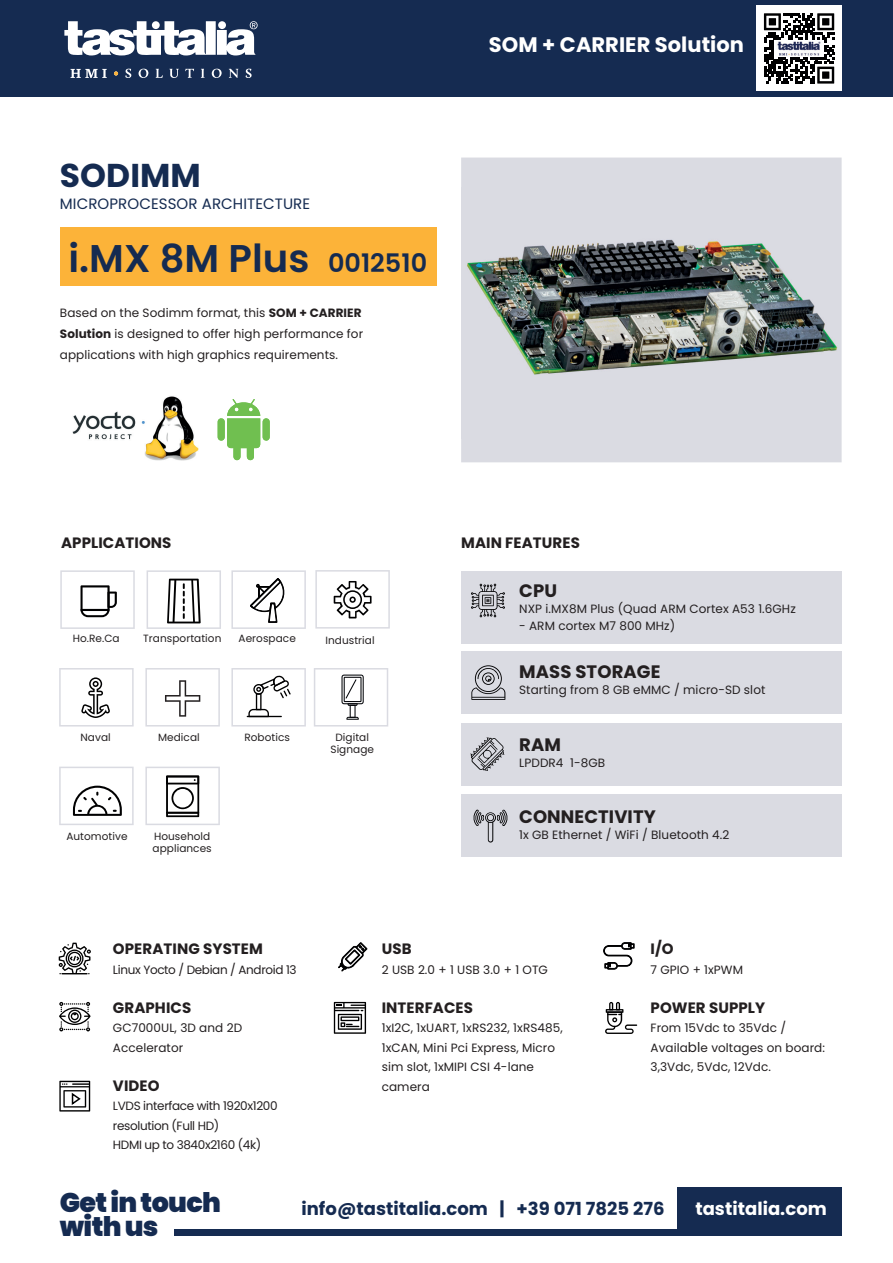
<style>
.page{position:relative;width:893px;height:1263px;background:#fff}
.page>*{position:absolute;margin:0;border:0;box-sizing:border-box;transform-origin:0 0}
.t1{font:600 38.55px "Poppins";color:#152b51}
.t2{font:700 33px "Poppins";color:#152b51}
.t3{font:900 27px/24px "Poppins";letter-spacing:-.025em;color:#152b51}
.t4{font:700 21px "Poppins";color:#fff}
.t5{font:700 18px "Poppins";color:#152b51}
.t6{font:700 18px "Poppins";letter-spacing:.005em;color:#231f20}
.t7{font:700 18px "Poppins";color:#fff}
.t8{font:700 15px "Poppins";letter-spacing:.005em;color:#231f20}
.t9{font:15px "Poppins";letter-spacing:.005em;color:#152b51}
.t10{font:12px/19.5px "Poppins";letter-spacing:.005em;color:#231f20}
.t11{font:12px/19.5px "Poppins";letter-spacing:-.03em;color:#231f20}
.t12{font:10.5px/12px "Poppins";letter-spacing:.005em;color:#231f20}
.s1{font-size:25.5px}
.s2{font-weight:700}
.s3{font-size:13.5px}
</style>
<div class="page">
<div style="left:60px;top:227px;width:376px;height:59px;background:#fcb339"></div>
<img style="left:72px;top:396px;width:127px;height:65px">
<div style="left:461px;top:571px;width:380px;height:73px;background:#dadbe2"></div>
<div style="left:461px;top:651px;width:380px;height:63px;background:#dadbe2"></div>
<div style="left:461px;top:723px;width:380px;height:62px;background:#dadbe2"></div>
<div style="left:461px;top:794px;width:380px;height:63px;background:#dadbe2"></div>
<svg style="left:145px;top:668px;width:75px;height:59px"></svg>
<svg style="left:145px;top:767px;width:75px;height:58px"></svg>
<svg style="left:231px;top:570px;width:75px;height:59px"></svg>
<svg style="left:60px;top:570px;width:75px;height:59px"></svg>
<hr style="left:80px;top:609px;width:30px;height:2px;background:#000001">
<svg style="left:59px;top:1081px;width:31px;height:31px"></svg>
<svg style="left:59px;top:1002px;width:32px;height:29px"></svg>
<svg style="left:59px;top:943px;width:32px;height:31px"></svg>
<svg style="left:338px;top:942px;width:30px;height:30px"></svg>
<svg style="left:603px;top:942px;width:31px;height:28px"></svg>
<svg style="left:334px;top:1002px;width:32px;height:32px"></svg>
<svg style="left:605px;top:1002px;width:32px;height:32px"></svg>
<svg style="left:471px;top:584px;width:34px;height:33px"></svg>
<svg style="left:471px;top:665px;width:34px;height:35px"></svg>
<svg style="left:473px;top:809px;width:35px;height:34px"></svg>
<svg style="left:470px;top:737px;width:34px;height:34px"></svg>
<svg style="left:59px;top:668px;width:75px;height:59px"></svg>
<svg style="left:315px;top:570px;width:75px;height:59px"></svg>
<svg style="left:59px;top:767px;width:75px;height:58px"></svg>
<div style="left:0;top:0;width:893px;height:97px;background:#152b51"></div>
<div style="left:174px;top:1230px;width:667px;height:6px;background:#152b51"></div>
<svg style="left:64px;top:21px;width:194px;height:35px"></svg>
<div style="left:218px;top:21px;width:8px;height:8px;background:#fff;border-radius:50%"></div>
<svg style="left:70px;top:69px;width:37px;height:9px"></svg>
<svg style="left:114px;top:71px;width:4px;height:5px"></svg>
<svg style="left:125px;top:69px;width:6px;height:9px"></svg>
<svg style="left:139px;top:69px;width:9px;height:9px"></svg>
<svg style="left:156px;top:69px;width:7px;height:9px"></svg>
<svg style="left:169px;top:69px;width:10px;height:9px"></svg>
<svg style="left:185px;top:69px;width:9px;height:9px"></svg>
<svg style="left:201px;top:69px;width:4px;height:9px"></svg>
<svg style="left:212px;top:69px;width:10px;height:9px"></svg>
<svg style="left:229px;top:69px;width:9px;height:9px"></svg>
<svg style="left:246px;top:69px;width:6px;height:9px"></svg>
<div style="left:677px;top:1187px;width:164px;height:46px;background:#152b51"></div>
<svg style="left:147px;top:570px;width:74px;height:59px"></svg>
<svg style="left:231px;top:668px;width:75px;height:59px"></svg>
<svg style="left:314px;top:668px;width:74px;height:59px"></svg>
<div style="left:461px;top:158px;width:380px;height:304px;background:#dadbe2"></div>
<svg style="left:218px;top:399px;width:52px;height:61px"></svg>
<img style="left:461px;top:188px;width:376px;height:251px">
<div style="left:756px;top:6px;width:85px;height:85px;background:#fff"></div>
<svg style="left:764px;top:13px;width:70px;height:71px"></svg>
<div style="left:769px;top:18px;width:7px;height:7px;background:#000001"></div>
<img style="left:777px;top:41px;width:44px;height:15px">
<h2 class="t2" style="left:60px;top:153px;width:142px">SODIMM</h2>
<p class="t9" style="left:60px;top:193px;width:252px">MICROPROCESSOR ARCHITECTURE</p>
<h1 class="t1" style="left:68px;top:232px;width:360px">i.MX 8M Plus <span class="s1">0012510</span></h1>
<p class="t10" style="left:60px;top:303px;width:305px;line-height:21px">Based on the Sodimm format, this <span class="s2">SOM + CARRIER<br>Solution</span> is designed to offer high performance for applications with high graphics requirements.</p>
<h3 class="t4" style="left:489px;top:30px;width:257px">SOM + CARRIER Solution</h3>
<p class="t8" style="left:61px;top:532px;width:112px">APPLICATIONS</p>
<p class="t8" style="left:461px;top:532px;width:120px">MAIN FEATURES</p>
<p class="t12" style="left:73px;top:633px;width:48px">Ho.Re.Ca</p>
<p class="t12" style="left:143px;top:633px;width:80px">Transportation</p>
<p class="t12" style="left:239px;top:633px;width:59px">Aerospace</p>
<p class="t12" style="left:325px;top:635px;width:51px">Industrial</p>
<p class="t12" style="left:80px;top:731px;width:32px">Naval</p>
<p class="t12" style="left:158px;top:731px;width:43px">Medical</p>
<p class="t12" style="left:244px;top:731px;width:47px">Robotics</p>
<p class="t12" style="left:66px;top:831px;width:63px">Automotive</p>
<p class="t12" style="left:153px;top:831px;width:61px">Household appliances</p>
<p class="t12" style="left:330px;top:731px;width:45px;text-align:center">Digital<br>Signage</p>
<h3 class="t6" style="left:519px;top:578px;width:39px">CPU</h3>
<p class="t10" style="left:519px;top:599px;width:278px">NXP i.MX8M Plus (Quad ARM Cortex A53 1.6GHz</p>
<p class="t10" style="left:519px;top:616px;width:158px">- ARM cortex M7 800 MHz)</p>
<h3 class="t6" style="left:519px;top:659px;width:143px">MASS STORAGE</h3>
<p class="t10" style="left:519px;top:680px;width:248px">Starting from 8 GB eMMC / micro-SD slot</p>
<h3 class="t6" style="left:519px;top:732px;width:43px">RAM</h3>
<p class="t10" style="left:519px;top:753px;width:87px">LPDDR4 1-8GB</p>
<h3 class="t6" style="left:519px;top:804px;width:138px">CONNECTIVITY</h3>
<p class="t10" style="left:519px;top:826px;width:212px">1x GB Ethernet / WiFi / Bluetooth 4.2</p>
<p class="t8" style="left:113px;top:938px;width:151px">OPERATING SYSTEM</p>
<p class="t11" style="left:113px;top:960px;width:185px">Linux Yocto / Debian / Android 13</p>
<p class="t8" style="left:113px;top:997px;width:80px">GRAPHICS</p>
<p class="t10" style="left:113px;top:1018px;width:131px">GC7000UL, 3D and 2D<br>Accelerator</p>
<p class="t8" style="left:113px;top:1075px;width:48px">VIDEO</p>
<p class="t11" style="left:113px;top:1096px;width:166px">LVDS interface with 1920x1200 resolution (Full HD)<br>HDMI up to 3840x2160 (4k)</p>
<p class="t8" style="left:382px;top:938px;width:31px">USB</p>
<p class="t10" style="left:382px;top:960px;width:168px">2 USB 2.0 + 1 USB 3.0 + 1 OTG</p>
<p class="t8" style="left:382px;top:997px;width:93px">INTERFACES</p>
<p class="t10" style="left:382px;top:1018px;width:182px">1xI2C, 1xUART, 1xRS232, 1xRS485,<br>1xCAN, Mini Pci Express, Micro sim slot, 1xMIPI CSI 4-lane camera</p>
<p class="t8" style="left:650px;top:938px;width:25px">I/O</p>
<p class="t10" style="left:650px;top:960px;width:94px">7 GPIO + 1xPWM</p>
<p class="t8" style="left:650px;top:997px;width:116px">POWER SUPPLY</p>
<p class="t10" style="left:650px;top:1018px;width:176px">From 15Vdc to 35Vdc /<br>Availa<span class="s3">bl</span>e voltages on board:<br>3,3Vdc, 5Vdc, 12Vdc.</p>
<h3 class="t3" style="left:60px;top:1191px;width:163px">Get in touch with us</h3>
<h3 class="t5" style="left:301px;top:1196px;width:364px">info@tastitalia.com | +39 071 7825 276</h3>
<h3 class="t7" style="left:695px;top:1196px;width:133px">tastitalia.com</h3>
</div>
